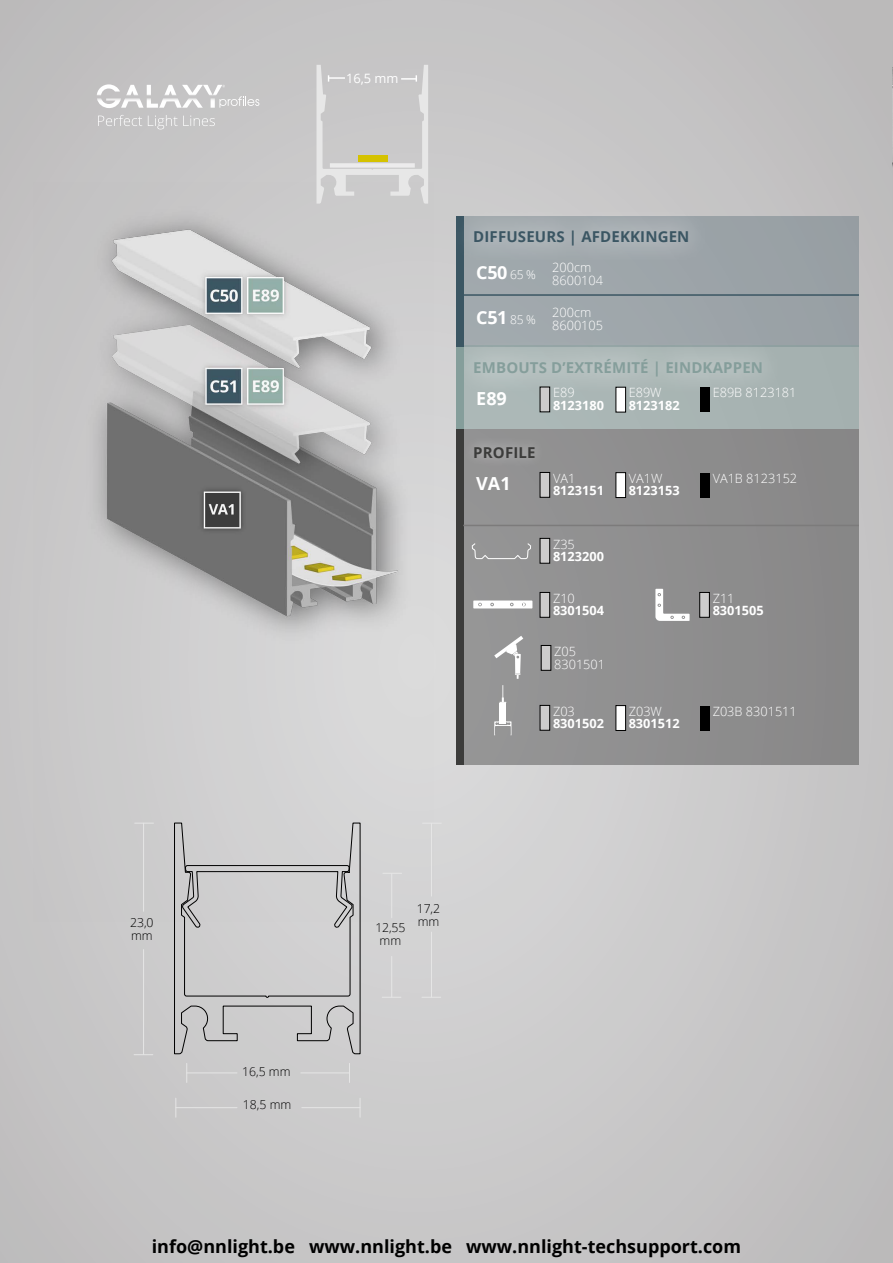
<style>
.page{position:relative;width:893px;height:1263px;background:#fff}
.page>*{position:absolute;margin:0;border:0;box-sizing:border-box;transform-origin:0 0}
.t1{font:700 18px "Open Sans";color:#000}
.t2{font:700 18px "Open Sans";letter-spacing:-.01em;color:#fff}
.t3{font:700 15px "Open Sans";letter-spacing:.01em;color:#859e9b}
.t4{font:700 15px "Open Sans";letter-spacing:.01em;color:#3b5663}
.t5{font:700 15px "Open Sans";letter-spacing:.01em;color:#3c3c3b}
.t6{font:12.9px "Open Sans";color:#fff}
.t7{font:300 12.75px/13.5px "Open Sans";color:#fff}
.t8{font:700 12.75px "Open Sans";color:#fff}
.t9{font:300 12.3px/12.9px "Open Sans";letter-spacing:-.01em;color:#000}
.s1{font-weight:300;font-size:12px}
</style>
<div class="page">
<div style="left:0;top:0;width:893px;height:1263px;background:linear-gradient(to right,#c8c7c7,#c7c6c7)"></div>
<svg style="left:98px;top:115px;width:44px;height:11px"></svg>
<svg style="left:148px;top:115px;width:67px;height:14px"></svg>
<svg style="left:97px;top:84px;width:162px;height:24px"></svg>
<img style="left:892px;top:41px;width:1px;height:181px">
<div style="left:463px;top:216px;width:396px;height:130px;background:#9ca3a8"></div>
<img style="left:34px;top:182px;width:400px;height:739px">
<hr style="left:302px;top:1107px;width:58px;height:1px;background:#e6e6e6">
<hr style="left:176px;top:1107px;width:61px;height:1px;background:#e6e6e6">
<svg style="left:175px;top:1098px;width:1px;height:19px"></svg>
<svg style="left:360px;top:1098px;width:1px;height:19px"></svg>
<hr style="left:301px;top:1072px;width:48px;height:1px;background:#e6e6e6">
<hr style="left:187px;top:1072px;width:50px;height:1px;background:#e6e6e6">
<svg style="left:186px;top:1063px;width:1px;height:19px"></svg>
<svg style="left:349px;top:1063px;width:1px;height:19px"></svg>
<hr style="left:431px;top:932px;width:1px;height:65px;background:#e6e6e6">
<hr style="left:431px;top:823px;width:1px;height:73px;background:#e6e6e6">
<svg style="left:423px;top:823px;width:18px;height:1px"></svg>
<svg style="left:422px;top:997px;width:19px;height:1px"></svg>
<hr style="left:391px;top:956px;width:1px;height:41px;background:#e6e6e6">
<hr style="left:391px;top:873px;width:1px;height:45px;background:#e6e6e6">
<svg style="left:383px;top:873px;width:19px;height:1px"></svg>
<svg style="left:382px;top:997px;width:19px;height:1px"></svg>
<hr style="left:143px;top:949px;width:1px;height:106px;background:#e6e6e6">
<hr style="left:143px;top:823px;width:1px;height:88px;background:#e6e6e6">
<svg style="left:135px;top:823px;width:18px;height:1px"></svg>
<svg style="left:134px;top:1054px;width:19px;height:1px"></svg>
<svg style="left:174px;top:822px;width:187px;height:233px"></svg>
<div style="left:463px;top:345px;width:396px;height:84px;background:#a7b3b2"></div>
<div style="left:452px;top:338px;width:332px;height:58px;background:#fff;opacity:.95"></div>
<div style="left:456px;top:347px;width:7px;height:84px;background:#859e9b"></div>
<div style="left:463px;top:429px;width:396px;height:336px;background:#8e8e8e"></div>
<div style="left:456px;top:429px;width:7px;height:336px;background:#3c3c3b"></div>
<div style="left:463px;top:435px;width:83px;height:34px;background:#969596"></div>
<div style="left:456px;top:216px;width:7px;height:131px;background:#3b5663"></div>
<div style="left:452px;top:207px;width:259px;height:58px;background:#fff;opacity:.95"></div>
<hr style="left:463px;top:294px;width:396px;height:2px;background:#3b5663">
<div style="left:540px;top:387px;width:10px;height:25px;background:#cdcccc;border:1px solid #000"></div>
<div style="left:540px;top:472px;width:10px;height:25px;background:#cdcccc;border:1px solid #000"></div>
<div style="left:616px;top:387px;width:10px;height:25px;background:#fff;border:1px solid #000"></div>
<div style="left:616px;top:472px;width:10px;height:26px;background:#fff;border:1px solid #000"></div>
<div style="left:700px;top:387px;width:9px;height:25px;background:#000"></div>
<div style="left:700px;top:473px;width:9px;height:24px;background:#000"></div>
<hr style="left:463px;top:525px;width:396px;height:1px;background:#7c7b7b">
<div style="left:540px;top:538px;width:10px;height:25px;background:#cdcccc;border:1px solid #000"></div>
<svg style="left:472px;top:543px;width:59px;height:16px"></svg>
<svg style="left:316px;top:65px;width:112px;height:139px"></svg>
<svg style="left:473px;top:600px;width:59px;height:8px"></svg>
<svg style="left:655px;top:589px;width:35px;height:32px"></svg>
<div style="left:540px;top:592px;width:10px;height:25px;background:#cdcccc;border:1px solid #000"></div>
<div style="left:699px;top:592px;width:11px;height:25px;background:#cdcccc;border:1px solid #000"></div>
<div style="left:499px;top:703px;width:7px;height:18px;background:#fff"></div>
<svg style="left:494px;top:721px;width:18px;height:14px"></svg>
<svg style="left:499px;top:685px;width:7px;height:18px"></svg>
<svg style="left:494px;top:635px;width:30px;height:44px"></svg>
<div style="left:541px;top:645px;width:10px;height:25px;background:#cdcccc;border:1px solid #000"></div>
<div style="left:540px;top:705px;width:10px;height:25px;background:#cdcccc;border:1px solid #000"></div>
<div style="left:616px;top:705px;width:10px;height:26px;background:#fff;border:1px solid #000"></div>
<div style="left:700px;top:706px;width:9px;height:24px;background:#000"></div>
<p class="t9" style="left:130px;top:915px;width:25px">23,0 mm</p>
<p class="t6" style="left:346px;top:70px;width:54px">16,5 mm</p>
<p class="t4" style="left:473px;top:226px;width:218px">DIFFUSEURS | AFDEKKINGEN</p>
<h1 class="t2" style="left:476px;top:260px;width:61px">C50 <span class="s1">65 %</span></h1>
<h1 class="t2" style="left:476px;top:305px;width:61px">C51 <span class="s1">85 %</span></h1>
<p class="t7" style="left:552px;top:260px;width:52px">200cm<br>8600104</p>
<p class="t7" style="left:552px;top:305px;width:52px">200cm<br>8600105</p>
<p class="t3" style="left:473px;top:357px;width:291px">EMBOUTS D’EXTRÉMITÉ | EINDKAPPEN</p>
<h1 class="t2" style="left:476px;top:386px;width:32px">E89</h1>
<p class="t7" style="left:553px;top:385px;width:23px">E89</p>
<p class="t8" style="left:553px;top:396px;width:52px">8123180</p>
<p class="t7" style="left:629px;top:385px;width:34px">E89W</p>
<p class="t8" style="left:629px;top:396px;width:52px">8123182</p>
<p class="t7" style="left:713px;top:385px;width:85px">E89B 8123181</p>
<p class="t5" style="left:473px;top:441px;width:64px">PROFILE</p>
<h1 class="t2" style="left:476px;top:470px;width:36px">VA1</h1>
<p class="t7" style="left:553px;top:471px;width:24px">VA1</p>
<p class="t8" style="left:553px;top:481px;width:52px">8123151</p>
<p class="t7" style="left:553px;top:537px;width:23px">Z35</p>
<p class="t8" style="left:553px;top:547px;width:52px">8123200</p>
<p class="t7" style="left:553px;top:591px;width:23px">Z10</p>
<p class="t8" style="left:553px;top:601px;width:52px">8301504</p>
<p class="t7" style="left:554px;top:644px;width:52px">Z05<br>8301501</p>
<p class="t7" style="left:553px;top:704px;width:23px">Z03</p>
<p class="t8" style="left:553px;top:714px;width:52px">8301502</p>
<p class="t7" style="left:629px;top:471px;width:35px">VA1W</p>
<p class="t8" style="left:629px;top:481px;width:52px">8123153</p>
<p class="t7" style="left:629px;top:704px;width:35px">Z03W</p>
<p class="t8" style="left:629px;top:714px;width:52px">8301512</p>
<p class="t7" style="left:713px;top:471px;width:86px">VA1B 8123152</p>
<p class="t7" style="left:713px;top:591px;width:23px">Z11</p>
<p class="t8" style="left:713px;top:601px;width:52px">8301505</p>
<p class="t7" style="left:713px;top:704px;width:86px">Z03B 8301511</p>
<p class="t9" style="left:242px;top:1064px;width:50px">16,5 mm</p>
<p class="t9" style="left:243px;top:1098px;width:50px">18,5 mm</p>
<p class="t9" style="left:375px;top:921px;width:32px;text-align:center">12,55 mm</p>
<p class="t9" style="left:417px;top:902px;width:25px">17,2 mm</p>
<h1 class="t1" style="left:152px;top:1234px;width:591px">info@nnlight.be www.nnlight.be www.nnlight-techsupport.com</h1>
</div>
